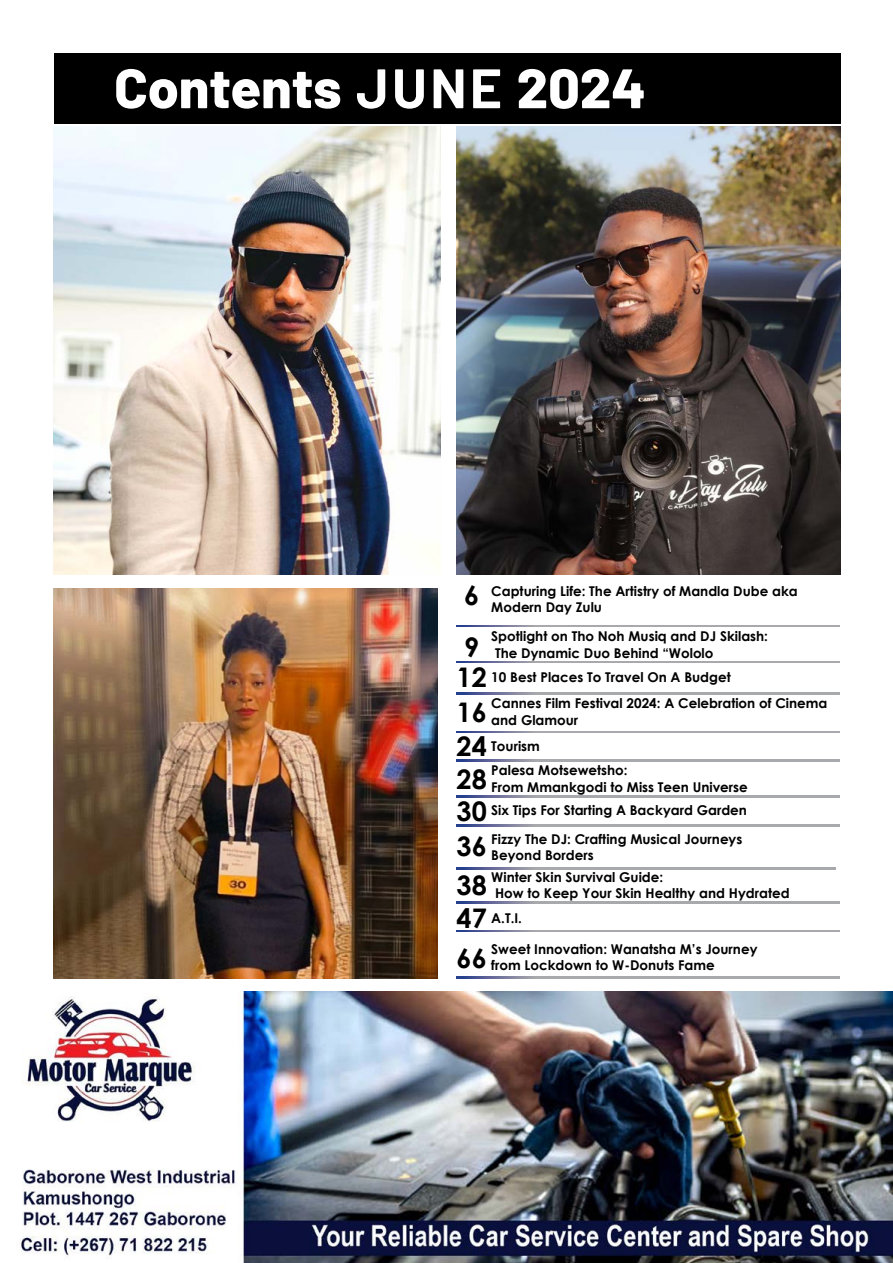
<style>
.page{position:relative;width:893px;height:1263px;background:#fff}
.page>*{position:absolute;margin:0;border:0;box-sizing:border-box;transform-origin:0 0}
.t1{font:800 55.5px "Barlow";color:#fff}
.t2{font:700 27px "Century Gothic";color:#000}
.t3{font:700 13.5px/16.2px "Century Gothic";color:#000}
.s1{font-weight:700}
.s2{font-size:27px}
</style>
<div class="page">
<div style="left:54px;top:53px;width:786px;height:71px;background:#000"></div>
<svg style="left:457px;top:867px;width:379px;height:2px"></svg>
<svg style="left:457px;top:625px;width:382px;height:2px"></svg>
<svg style="left:457px;top:731px;width:382px;height:2px"></svg>
<svg style="left:457px;top:825px;width:382px;height:2px"></svg>
<svg style="left:457px;top:661px;width:382px;height:2px"></svg>
<svg style="left:457px;top:692px;width:382px;height:2px"></svg>
<svg style="left:457px;top:796px;width:382px;height:1px"></svg>
<svg style="left:457px;top:759px;width:382px;height:2px"></svg>
<svg style="left:457px;top:902px;width:382px;height:2px"></svg>
<svg style="left:457px;top:930px;width:382px;height:2px"></svg>
<svg style="left:457px;top:977px;width:382px;height:1px"></svg>
<img style="left:21px;top:991px;width:872px;height:272px">
<img style="left:54px;top:127px;width:386px;height:447px">
<img style="left:457px;top:127px;width:383px;height:447px">
<img style="left:54px;top:589px;width:383px;height:389px">
<h1 class="t1" style="left:114px;top:54px;width:533px">Contents <span class="s1">JUNE</span> 2024</h1>
<p class="t3" style="left:491px;top:583px;width:308px;text-indent:-27px"><span class="s2">6</span> Capturing Life: The Artistry of Mandla Dube aka<br>Modern Day Zulu</p>
<p class="t3" style="left:491px;top:628px;width:278px">Spotlight on Tho Noh Musiq and DJ Skilash:<br>The Dynamic Duo Behind “Wololo</p>
<h2 class="t2" style="left:464px;top:627px;width:17px">9</h2>
<p class="t3" style="left:457px;top:669px;width:276px"><span class="s2">12</span> 10 Best Places To Travel On A Budget</p>
<p class="t3" style="left:491px;top:695px;width:338px">Cannes Film Festival 2024: A Celebration of Cinema and Glamour</p>
<h2 class="t2" style="left:457px;top:692px;width:32px">16</h2>
<p class="t3" style="left:491px;top:733px;width:138px;line-height:24.8px;text-indent:-35px"><span class="s2">24</span> Tourism<br>Palesa Motsewetsho:</p>
<p class="t3" style="left:457px;top:774px;width:293px;line-height:23.9px"><sup>28</sup> From Mmankgodi to Miss Teen Universe<br><span class="s2">30</span> Six Tips For Starting A Backyard Garden</p>
<p class="t3" style="left:457px;top:830px;width:287px;text-indent:35px">Fizzy The DJ: Crafting Musical Journeys<br><sup>36</sup> Beyond Borders</p>
<p class="t3" style="left:457px;top:868px;width:335px;text-indent:35px">Winter Skin Survival Guide:<br><sup>38</sup> How to Keep Your Skin Healthy and Hydrated</p>
<p class="t3" style="left:457px;top:909px;width:67px"><span class="s2">47</span> A.T.I.</p>
<p class="t3" style="left:457px;top:940px;width:302px;text-indent:35px">Sweet Innovation: Wanatsha M’s Journey<br><span class="s2">66</span> from Lockdown to W-Donuts Fame</p>
</div>
